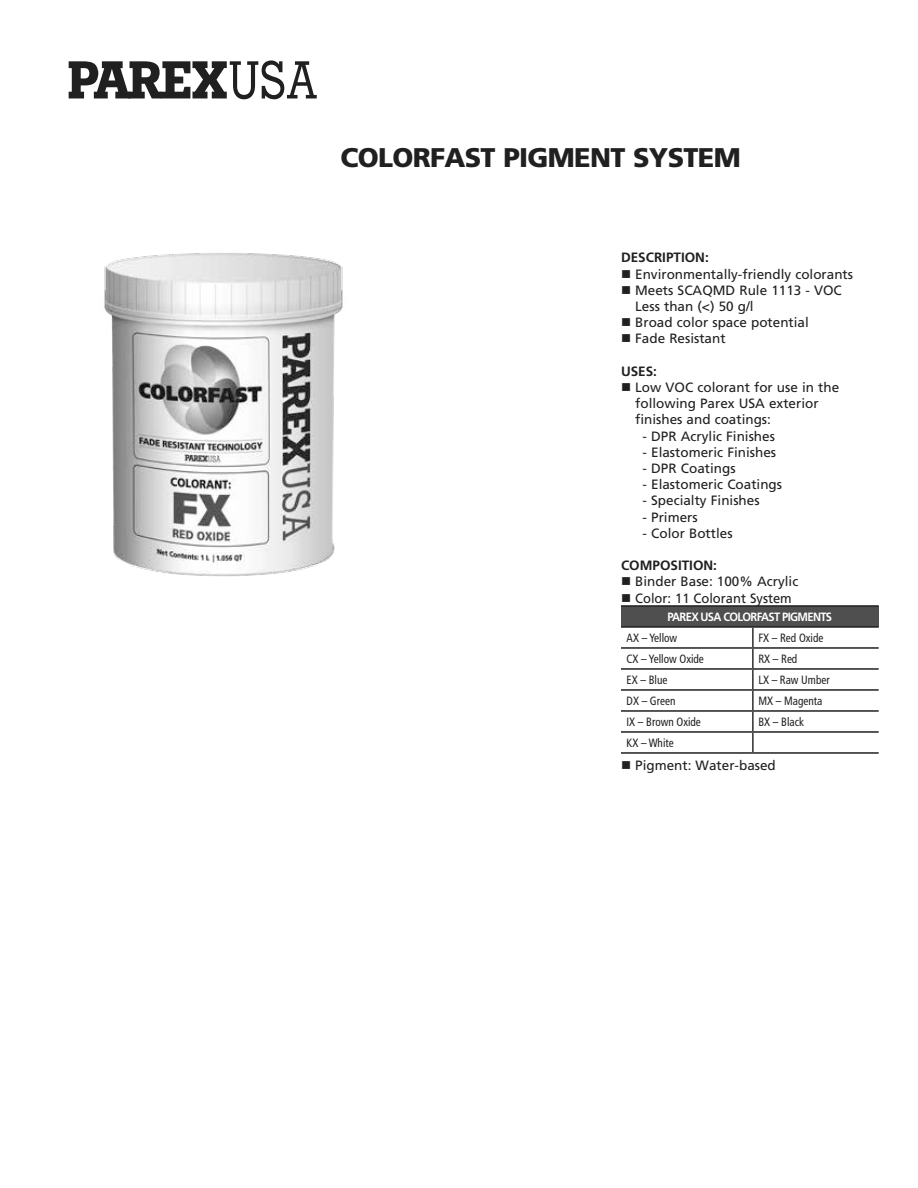
<style>
.page{position:relative;width:918px;height:1188px;background:#fff}
.page>*{position:absolute;margin:0;border:0;box-sizing:border-box;transform-origin:0 0}
.t1{font:900 27px "Frutiger LT Std";letter-spacing:-.025em;color:#202020}
.t2{font:13.5px/16.2px "Frutiger LT Std";color:#202020}
.t3{font:700 13.5px "Frutiger LT Std";color:#202020}
.t4{font:13.5px "Frutiger LT Std";color:#202020;scale:.96 1}
.t5{font:condensed 12px "Frutiger LT Std";color:#202020;scale:.93 1}
.t6{font:700 12px "Frutiger LT Std";letter-spacing:-.06em;color:#fff;scale:.93 1}
</style>
<div class="page">
<div style="left:621px;top:606px;width:258px;height:21px;background:#4f4f4f"></div>
<hr style="left:621px;top:605px;width:132px;height:2px;background:#202020">
<hr style="left:753px;top:605px;width:126px;height:2px;background:#202020">
<hr style="left:621px;top:626px;width:132px;height:2px;background:#202020">
<hr style="left:753px;top:626px;width:126px;height:2px;background:#202020">
<hr style="left:621px;top:647px;width:132px;height:2px;background:#202020">
<hr style="left:753px;top:647px;width:126px;height:2px;background:#202020">
<hr style="left:621px;top:668px;width:132px;height:2px;background:#202020">
<hr style="left:753px;top:668px;width:126px;height:2px;background:#202020">
<hr style="left:621px;top:689px;width:132px;height:2px;background:#202020">
<hr style="left:753px;top:689px;width:126px;height:2px;background:#202020">
<hr style="left:621px;top:710px;width:132px;height:2px;background:#202020">
<hr style="left:753px;top:710px;width:126px;height:2px;background:#202020">
<hr style="left:621px;top:731px;width:132px;height:2px;background:#202020">
<hr style="left:753px;top:731px;width:126px;height:2px;background:#202020">
<hr style="left:621px;top:752px;width:132px;height:2px;background:#202020">
<hr style="left:753px;top:752px;width:126px;height:2px;background:#202020">
<svg style="left:752px;top:628px;width:2px;height:124px"></svg>
<svg style="left:69px;top:60px;width:248px;height:39px"></svg>
<img style="left:104px;top:253px;width:239px;height:324px">
<h1 class="t1" style="left:340px;top:141px;width:402px">COLORFAST PIGMENT SYSTEM</h1>
<p class="t3" style="left:621px;top:250px;width:89px">DESCRIPTION:</p>
<p class="t2" style="left:621px;top:266px;width:234px">■ Environmentally-friendly colorants</p>
<p class="t2" style="left:635px;top:282px;width:208px;text-indent:-14px">■ Meets SCAQMD Rule 1113 - VOC<br>Less than (&lt;) 50 g/l</p>
<p class="t2" style="left:621px;top:314px;width:189px">■ Broad color space potential</p>
<p class="t2" style="left:621px;top:331px;width:106px">■ Fade Resistant</p>
<p class="t3" style="left:621px;top:363px;width:38px">USES:</p>
<p class="t2" style="left:635px;top:379px;width:206px;text-indent:-14px">■ Low VOC colorant for use in the following Parex USA exterior finishes and coatings:</p>
<p class="t2" style="left:643px;top:428px;width:134px">- DPR Acrylic Finishes</p>
<p class="t2" style="left:643px;top:444px;width:135px">- Elastomeric Finishes</p>
<p class="t2" style="left:643px;top:460px;width:95px">- DPR Coatings</p>
<p class="t2" style="left:643px;top:476px;width:141px">- Elastomeric Coatings</p>
<p class="t2" style="left:643px;top:493px;width:119px">- Specialty Finishes</p>
<p class="t2" style="left:643px;top:509px;width:57px">- Primers</p>
<p class="t2" style="left:643px;top:525px;width:92px">- Color Bottles</p>
<p class="t3" style="left:621px;top:557px;width:98px">COMPOSITION:</p>
<p class="t2" style="left:621px;top:574px;width:179px">■ Binder Base: 100% Acrylic</p>
<p class="t4" style="left:621px;top:590px;width:179px">■ Color: 11 Colorant System</p>
<p class="t6" style="left:668px;top:610px;width:179px">PAREX USA COLORFAST PIGMENTS</p>
<p class="t5" style="left:627px;top:631px;width:56px">AX – Yellow</p>
<p class="t5" style="left:758px;top:631px;width:71px">FX – Red Oxide</p>
<p class="t5" style="left:627px;top:652px;width:85px">CX – Yellow Oxide</p>
<p class="t5" style="left:758px;top:652px;width:43px">RX – Red</p>
<p class="t5" style="left:627px;top:673px;width:45px">EX – Blue</p>
<p class="t5" style="left:758px;top:673px;width:78px">LX – Raw Umber</p>
<p class="t5" style="left:627px;top:694px;width:54px">DX – Green</p>
<p class="t5" style="left:758px;top:694px;width:70px">MX – Magenta</p>
<p class="t5" style="left:627px;top:715px;width:81px">IX – Brown Oxide</p>
<p class="t5" style="left:758px;top:715px;width:50px">BX – Black</p>
<p class="t5" style="left:627px;top:736px;width:52px">KX – White</p>
<p class="t2" style="left:621px;top:757px;width:156px">■ Pigment: Water-based</p>
</div>
